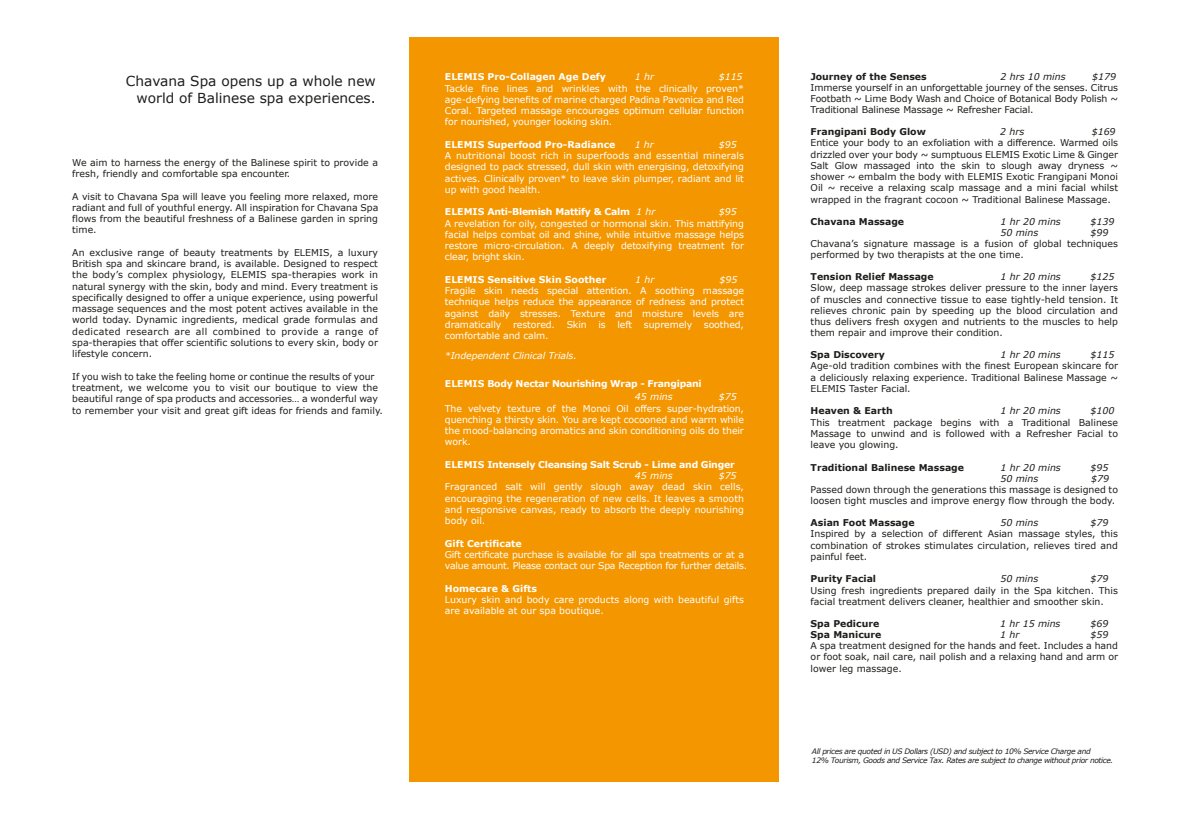
<style>
.page{position:relative;width:1189px;height:819px;background:#fff}
.page>*{position:absolute;margin:0;border:0;box-sizing:border-box;transform-origin:0 0}
.t1{font:13.75px/16.5px "Verdana";color:#1d1d1b;text-align:right}
.t2{font:9.38px/11.2px "Verdana";color:#1d1d1b;text-align:justify}
.t3{font:9.38px/11.2px "Verdana";letter-spacing:-.01em;color:#fff;text-align:justify}
.t4{font:700 9.38px "Verdana";color:#1d1d1b}
.t5{font:italic 9.38px "Verdana";color:#1d1d1b}
.t6{font:700 9.38px "Verdana";letter-spacing:-.025em;color:#fff}
.t7{font:700 9.38px "Verdana";color:#fff}
.t8{font:italic 9.38px "Verdana";letter-spacing:-.01em;color:#fff}
.t9{font:italic 7.5px/9px "Verdana";letter-spacing:-.05em;color:#1d1d1b}
.s1{font-weight:400;font-style:italic}
</style>
<div class="page">
<div style="left:409px;top:37px;width:370px;height:745px;background:#f49600"></div>
<h1 class="t1" style="left:126px;top:73px;width:251px">Chavana Spa opens up a whole new world of Balinese spa experiences.</h1>
<p class="t4" style="left:811px;top:70px;width:118px">Journey of the Senses</p>
<p class="t5" style="left:1000px;top:70px;width:67px">2 hrs 10 mins</p>
<p class="t5" style="left:1092px;top:70px;width:25px">$179</p>
<p class="t7" style="left:445px;top:71px;width:163px">ELEMIS Pro-Collagen Age Defy</p>
<p class="t8" style="left:635px;top:71px;width:21px">1 hr</p>
<p class="t8" style="left:719px;top:71px;width:25px">$115</p>
<p class="t3" style="left:445px;top:83px;width:301px">Tackle fine lines and wrinkles with the clinically proven* age-defying benefits of marine charged Padina Pavonica and Red Coral. Targeted massage encourages optimum cellular function for nourished, younger looking skin.</p>
<p class="t7" style="left:445px;top:138px;width:172px">ELEMIS Superfood Pro-Radiance</p>
<p class="t8" style="left:635px;top:138px;width:21px">1 hr</p>
<p class="t8" style="left:719px;top:138px;width:19px">$95</p>
<p class="t3" style="left:445px;top:150px;width:301px">A nutritional boost rich in superfoods and essential minerals designed to pack stressed, dull skin with energising, detoxifying actives. Clinically proven* to leave skin plumper, radiant and lit up with good health.</p>
<p class="t6" style="left:445px;top:206px;width:212px">ELEMIS Anti-Blemish Mattify &amp; Calm <span class="s1">1 hr</span></p>
<p class="t8" style="left:719px;top:206px;width:19px">$95</p>
<p class="t3" style="left:445px;top:218px;width:301px">A revelation for oily, congested or hormonal skin. This mattifying facial helps combat oil and shine, while intuitive massage helps restore micro-circulation. A deeply detoxifying treatment for clear, bright skin.</p>
<p class="t7" style="left:445px;top:273px;width:163px">ELEMIS Sensitive Skin Soother</p>
<p class="t8" style="left:635px;top:273px;width:21px">1 hr</p>
<p class="t8" style="left:719px;top:273px;width:19px">$95</p>
<p class="t3" style="left:445px;top:285px;width:301px">Fragile skin needs special attention. A soothing massage technique helps reduce the appearance of redness and protect against daily stresses. Texture and moisture levels are dramatically restored. Skin is left supremely soothed, comfortable and calm.</p>
<p class="t8" style="left:445px;top:350px;width:133px">*Independent Clinical Trials.</p>
<p class="t6" style="left:445px;top:377px;width:258px">ELEMIS Body Nectar Nourishing Wrap - Frangipani</p>
<p class="t8" style="left:635px;top:391px;width:39px">45 mins</p>
<p class="t8" style="left:719px;top:391px;width:19px">$75</p>
<p class="t3" style="left:445px;top:403px;width:301px">The velvety texture of the Monoi Oil offers super-hydration, quenching a thirsty skin. You are kept cocooned and warm while the mood-balancing aromatics and skin conditioning oils do their work.</p>
<p class="t6" style="left:445px;top:458px;width:291px">ELEMIS Intensely Cleansing Salt Scrub - Lime and Ginger</p>
<p class="t8" style="left:635px;top:470px;width:39px">45 mins</p>
<p class="t8" style="left:719px;top:470px;width:19px">$75</p>
<p class="t3" style="left:445px;top:481px;width:300px">Fragranced salt will gently slough away dead skin cells, encouraging the regeneration of new cells. It leaves a smooth and responsive canvas, ready to absorb the deeply nourishing body oil.</p>
<p class="t7" style="left:445px;top:537px;width:78px">Gift Certificate</p>
<p class="t3" style="left:445px;top:549px;width:304px">Gift certificate purchase is available for all spa treatments or at a value amount. Please contact our Spa Reception for further details.</p>
<p class="t7" style="left:445px;top:582px;width:94px">Homecare &amp; Gifts</p>
<p class="t3" style="left:445px;top:594px;width:300px">Luxury skin and body care products along with beautiful gifts are available at our spa boutique.</p>
<p class="t2" style="left:811px;top:82px;width:309px">Immerse yourself in an unforgettable journey of the senses. Citrus Footbath ~ Lime Body Wash and Choice of Botanical Body Polish ~ Traditional Balinese Massage ~ Refresher Facial.</p>
<p class="t4" style="left:811px;top:126px;width:117px">Frangipani Body Glow</p>
<p class="t5" style="left:1000px;top:126px;width:26px">2 hrs</p>
<p class="t5" style="left:1092px;top:126px;width:25px">$169</p>
<p class="t2" style="left:811px;top:137px;width:309px">Entice your body to an exfoliation with a difference. Warmed oils drizzled over your body ~ sumptuous ELEMIS Exotic Lime &amp; Ginger Salt Glow massaged into the skin to slough away dryness ~ shower ~ embalm the body with ELEMIS Exotic Frangipani Monoi Oil ~ receive a relaxing scalp massage and a mini facial whilst wrapped in the fragrant cocoon ~ Traditional Balinese Massage.</p>
<p class="t4" style="left:811px;top:215px;width:95px">Chavana Massage</p>
<p class="t5" style="left:1000px;top:215px;width:62px">1 hr 20 mins</p>
<p class="t5" style="left:1090px;top:215px;width:25px">$139</p>
<p class="t5" style="left:1000px;top:226px;width:39px">50 mins</p>
<p class="t5" style="left:1090px;top:226px;width:19px">$99</p>
<p class="t2" style="left:811px;top:238px;width:309px">Chavana’s signature massage is a fusion of global techniques performed by two therapists at the one time.</p>
<p class="t4" style="left:811px;top:270px;width:125px">Tension Relief Massage</p>
<p class="t5" style="left:1000px;top:271px;width:62px">1 hr 20 mins</p>
<p class="t5" style="left:1090px;top:271px;width:25px">$125</p>
<p class="t2" style="left:811px;top:282px;width:309px">Slow, deep massage strokes deliver pressure to the inner layers of muscles and connective tissue to ease tightly-held tension. It relieves chronic pain by speeding up the blood circulation and thus delivers fresh oxygen and nutrients to the muscles to help them repair and improve their condition.</p>
<p class="t4" style="left:811px;top:349px;width:76px">Spa Discovery</p>
<p class="t5" style="left:1000px;top:349px;width:62px">1 hr 20 mins</p>
<p class="t5" style="left:1090px;top:349px;width:25px">$115</p>
<p class="t2" style="left:811px;top:360px;width:309px">Age-old tradition combines with the finest European skincare for a deliciously relaxing experience. Traditional Balinese Massage ~ ELEMIS Taster Facial.</p>
<p class="t4" style="left:811px;top:405px;width:84px">Heaven &amp; Earth</p>
<p class="t5" style="left:1000px;top:405px;width:62px">1 hr 20 mins</p>
<p class="t5" style="left:1090px;top:405px;width:25px">$100</p>
<p class="t2" style="left:811px;top:417px;width:309px">This treatment package begins with a Traditional Balinese Massage to unwind and is followed with a Refresher Facial to leave you glowing.</p>
<p class="t4" style="left:811px;top:461px;width:155px">Traditional Balinese Massage</p>
<p class="t5" style="left:1000px;top:461px;width:62px">1 hr 20 mins</p>
<p class="t5" style="left:1090px;top:461px;width:19px">$95</p>
<p class="t5" style="left:1000px;top:472px;width:39px">50 mins</p>
<p class="t5" style="left:1091px;top:472px;width:19px">$79</p>
<p class="t2" style="left:811px;top:484px;width:309px">Passed down through the generations this massage is designed to loosen tight muscles and improve energy flow through the body.</p>
<p class="t4" style="left:811px;top:517px;width:105px">Asian Foot Massage</p>
<p class="t5" style="left:1000px;top:517px;width:39px">50 mins</p>
<p class="t5" style="left:1090px;top:517px;width:19px">$79</p>
<p class="t2" style="left:811px;top:528px;width:309px">Inspired by a selection of different Asian massage styles, this combination of strokes stimulates circulation, relieves tired and painful feet.</p>
<p class="t4" style="left:811px;top:573px;width:67px">Purity Facial</p>
<p class="t5" style="left:1000px;top:573px;width:39px">50 mins</p>
<p class="t5" style="left:1090px;top:573px;width:19px">$79</p>
<p class="t2" style="left:811px;top:585px;width:309px">Using fresh ingredients prepared daily in the Spa kitchen. This facial treatment delivers cleaner, healthier and smoother skin.</p>
<p class="t4" style="left:811px;top:617px;width:70px">Spa Pedicure</p>
<p class="t5" style="left:1000px;top:617px;width:62px">1 hr 15 mins</p>
<p class="t5" style="left:1090px;top:617px;width:19px">$69</p>
<p class="t4" style="left:811px;top:628px;width:72px">Spa Manicure</p>
<p class="t5" style="left:1000px;top:628px;width:21px">1 hr</p>
<p class="t5" style="left:1090px;top:628px;width:19px">$59</p>
<p class="t2" style="left:811px;top:640px;width:309px">A spa treatment designed for the hands and feet. Includes a hand or foot soak, nail care, nail polish and a relaxing hand and arm or lower leg massage.</p>
<p class="t2" style="left:72px;top:157px;width:307px">We aim to harness the energy of the Balinese spirit to provide a fresh, friendly and comfortable spa encounter.</p>
<p class="t2" style="left:72px;top:191px;width:308px">A visit to Chavana Spa will leave you feeling more relaxed, more radiant and full of youthful energy. All inspiration for Chavana Spa flows from the beautiful freshness of a Balinese garden in spring time.</p>
<p class="t2" style="left:72px;top:247px;width:307px">An exclusive range of beauty treatments by ELEMIS, a luxury British spa and skincare brand, is available. Designed to respect the body’s complex physiology, ELEMIS spa-therapies work in natural synergy with the skin, body and mind. Every treatment is specifically designed to offer a unique experience, using powerful massage sequences and the most potent actives available in the world today. Dynamic ingredients, medical grade formulas and dedicated research are all combined to provide a range of spa-therapies that offer scientific solutions to every skin, body or lifestyle concern.</p>
<p class="t2" style="left:72px;top:371px;width:312px;text-align:left">If you wish to take the feeling home or continue the results of your treatment, we welcome you to visit our boutique to view the beautiful range of spa products and accessories… a wonderful way to remember your visit and great gift ideas for friends and family.</p>
<p class="t9" style="left:812px;top:746px;width:303px">All prices are quoted in US Dollars (USD) and subject to 10% Service Charge and<br>12% Tourism, Goods and Service Tax. Rates are subject to change without prior notice.</p>
</div>
